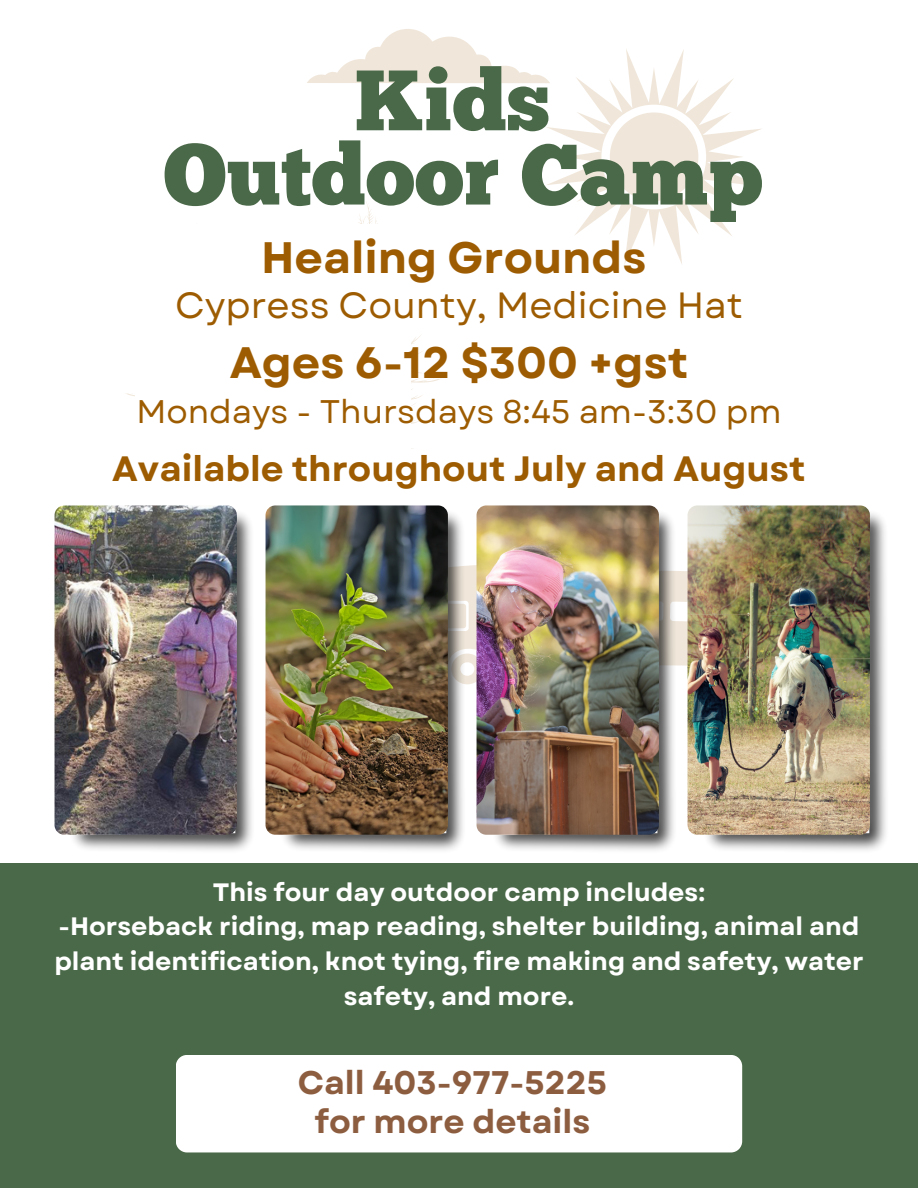
<style>
.page{position:relative;width:918px;height:1188px;background:#fff}
.page>*{position:absolute;margin:0;border:0;box-sizing:border-box;transform-origin:0 0}
.t1{font:85.5px "Chunk Five";color:#4a6948}
.t2{font:700 43.95px "Garet";color:#9d5c01}
.t3{font:36.45px "Garet";color:#9d5c01}
.t4{font:700 35.25px "Garet";color:#9d5c01}
.t5{font:700 32.7px/39.3px "Garet";color:#8d5d40;text-align:center}
.t6{font:32.7px "Garet";color:#9d5c01}
.t7{font:700 25.2px/35px "Garet";color:#fff;text-align:center}
</style>
<div class="page">
<div style="left:0;top:863px;width:918px;height:325px;background:#4a6948"></div>
<svg style="left:467px;top:564px;width:221px;height:120px"></svg>
<svg style="left:307px;top:29px;width:238px;height:54px"></svg>
<svg style="left:545px;top:49px;width:217px;height:215px"></svg>
<img style="left:284px;top:509px;width:183px;height:341px">
<img style="left:73px;top:509px;width:179px;height:341px">
<img style="left:707px;top:509px;width:179px;height:341px">
<img style="left:496px;top:509px;width:182px;height:341px">
<div style="left:176px;top:1055px;width:566px;height:97px;background:#fff;border-radius:11px"></div>
<img style="left:55px;top:505px;width:182px;height:330px;border-radius:10px">
<img style="left:266px;top:505px;width:182px;height:330px;border-radius:10px">
<img style="left:477px;top:505px;width:182px;height:330px;border-radius:10px">
<img style="left:688px;top:505px;width:182px;height:330px;border-radius:10px">
<p class="t1" style="left:355px;top:66px;width:197px">Kids</p>
<p class="t1" style="left:163px;top:140px;width:601px">Outdoor Camp</p>
<p class="t2" style="left:261px;top:226px;width:387px">Healing Grounds</p>
<p class="t3" style="left:175px;top:279px;width:569px">Cypress County, Medicine Hat</p>
<p class="t2" style="left:230px;top:331px;width:460px">Ages 6-12 $300 +gst</p>
<p class="t6" style="left:136px;top:388px;width:647px">Mondays - Thursdays 8:45 am-3:30 pm</p>
<p class="t4" style="left:112px;top:443px;width:695px">Available throughout July and August</p>
<p class="t7" style="left:213px;top:874px;width:494px">This four day outdoor camp includes:</p>
<p class="t7" style="left:54px;top:909px;width:811px">-Horseback riding, map reading, shelter building, animal and plant identification, knot tying, fire making and safety, water safety, and more.</p>
<p class="t5" style="left:298px;top:1063px;width:311px">Call 403-977-5225 for more details</p>
</div>
